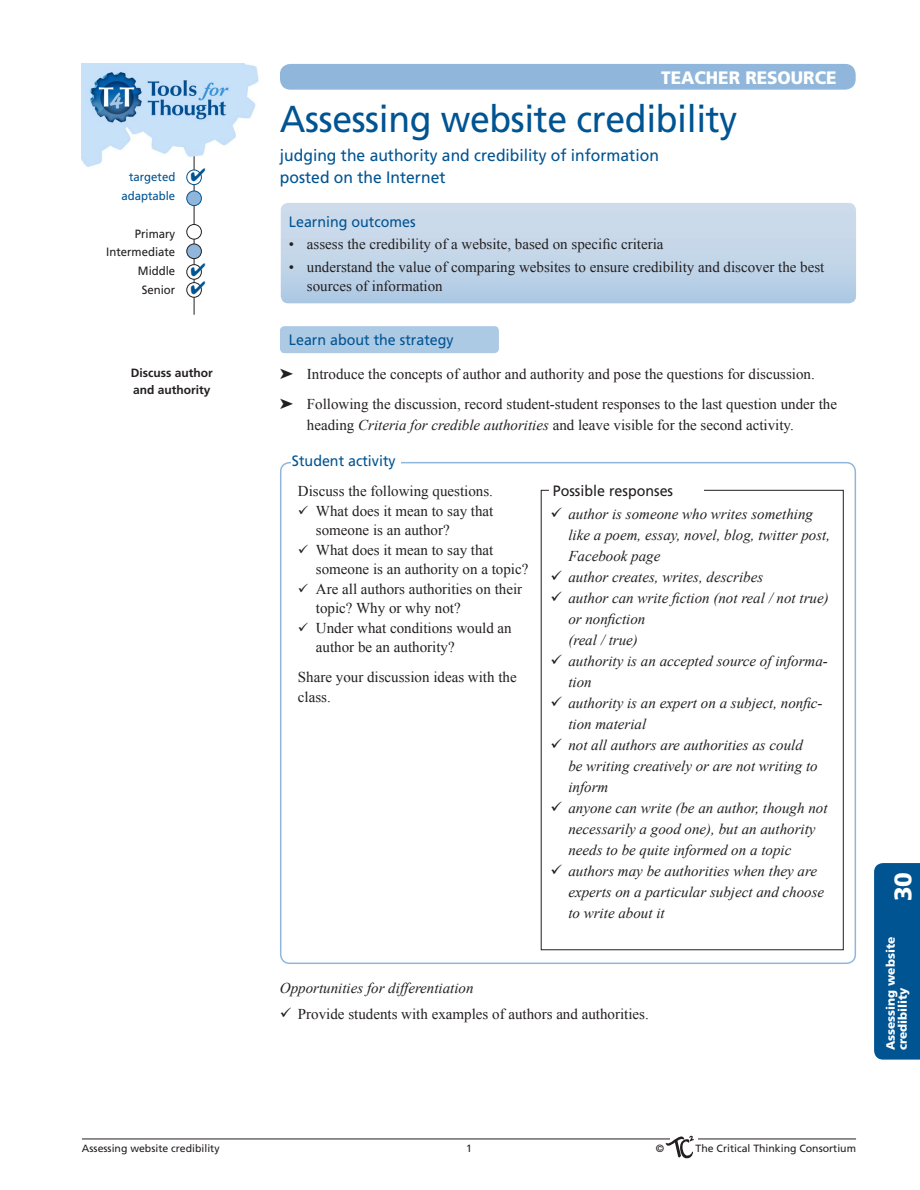
<style>
.page{position:relative;width:920px;height:1190px;background:#fff}
.page>*{position:absolute;margin:0;border:0;box-sizing:border-box;transform-origin:0 0}
.t1{font:37.5px "Frutiger";letter-spacing:-.01em;color:#015492;scale:.95 1}
.t2{font:900 24px "Frutiger";color:#fff}
.t3{font:900 18px "Frutiger";color:#fff;scale:.95 1}
.t4{font:16.5px/22.5px "Frutiger";color:#015492;scale:.95 1}
.t5{font:15px/19.5px "Times New Roman";color:#231f20}
.t6{font:italic 15px/21px "Times New Roman";color:#231f20}
.t7{font:15px "Frutiger";color:#015492;scale:.95 1}
.t8{font:15px "Frutiger";color:#231f20;scale:.95 1}
.t9{font:12px/18.8px "Frutiger";color:#231f20;text-align:right;scale:.95 1}
.t10{font:900 12px/12px "Frutiger";color:#fff}
.t11{font:700 12px/16.5px "Frutiger";color:#231f20}
.t12{font:12px/18.8px "Frutiger";color:#015492;text-align:right;scale:.95 1}
.t13{font:10.5px "Frutiger";color:#231f20}
.s1{font-style:italic}
</style>
<div class="page">
<hr style="left:82px;top:1139px;width:774px;height:1px;background:#231f20">
<hr style="left:670px;top:1137px;width:28px;height:3px;background:#fff">
<svg style="left:666px;top:1135px;width:28px;height:24px"></svg>
<img style="left:82px;top:64px;width:177px;height:110px">
<hr style="left:194px;top:156px;width:1px;height:159px;background:#231f20">
<div style="left:187px;top:224px;width:14px;height:15px;background:#fff;border-radius:50%"></div>
<div style="left:187px;top:224px;width:15px;height:15px;border:1px solid #231f20;border-radius:50%"></div>
<div style="left:187px;top:170px;width:14px;height:15px;background:#fff;border-radius:50%"></div>
<div style="left:187px;top:170px;width:15px;height:15px;border:1px solid #015492;border-radius:50%"></div>
<div style="left:187px;top:191px;width:14px;height:15px;background:#90b7db;border-radius:50%"></div>
<div style="left:187px;top:191px;width:15px;height:15px;border:1px solid #015492;border-radius:50%"></div>
<div style="left:187px;top:264px;width:15px;height:15px;border:1px solid #231f20;border-radius:50%"></div>
<div style="left:187px;top:283px;width:14px;height:14px;background:#fff;border-radius:50%"></div>
<div style="left:187px;top:282px;width:15px;height:15px;border:1px solid #231f20;border-radius:50%"></div>
<div style="left:187px;top:244px;width:14px;height:15px;background:#90b7db;border-radius:50%"></div>
<div style="left:187px;top:244px;width:15px;height:15px;border:1px solid #231f20;border-radius:50%"></div>
<div style="left:280px;top:64px;width:575px;height:26px;background:#90b7db;border-radius:10px"></div>
<svg style="left:281px;top:203px;width:575px;height:100px;background:#c1d4e8"></svg>
<div style="left:280px;top:326px;width:219px;height:27px;background:#adcae5;border-radius:4px"></div>
<div style="left:280px;top:462px;width:576px;height:502px;border:2px solid #90b7db;border-radius:9px"></div>
<div style="left:291px;top:458px;width:110px;height:8px;background:#fff"></div>
<div style="left:874px;top:863px;width:46px;height:196px;background:#015492"></div>
<svg style="left:191px;top:168px;width:14px;height:14px"></svg>
<svg style="left:191px;top:263px;width:11px;height:31px"></svg>
<p class="t12" style="left:121px;top:168px;width:58px">targeted adaptable</p>
<p class="t9" style="left:106px;top:224px;width:74px">Primary<br>Intermediate<br>Middle<br>Senior</p>
<p class="t11" style="left:131px;top:365px;width:83px">Discuss author and authority</p>
<p class="t3" style="left:661px;top:67px;width:186px">TEACHER RESOURCE</p>
<h1 class="t1" style="left:280px;top:97px;width:483px">Assessing website credibility</h1>
<p class="t4" style="left:280px;top:144px;width:400px">judging the authority and credibility of information posted on the Internet</p>
<p class="t7" style="left:289px;top:213px;width:135px">Learning outcomes</p>
<p class="t5" style="left:289px;top:234px;width:376px">• assess the credibility of a website, based on specific criteria</p>
<p class="t5" style="left:307px;top:257px;width:519px;text-indent:-18px">• understand the value of comparing websites to ensure credibility and discover the best sources of information</p>
<p class="t7" style="left:289px;top:331px;width:175px">Learn about the strategy</p>
<p class="t5" style="left:280px;top:359px;width:558px;line-height:30px">➤ Introduce the concepts of author and authority and pose the questions for discussion.<br>➤ Following the discussion, record student-student responses to the last question under the</p>
<p class="t5" style="left:307px;top:415px;width:488px">heading <span class="s1">Criteria for credible authorities</span> and leave visible for the second activity.</p>
<p class="t7" style="left:292px;top:452px;width:111px">Student activity</p>
<p class="t5" style="left:298px;top:481px;width:196px">Discuss the following questions.</p>
<p class="t5" style="left:316px;top:501px;width:179px;text-indent:-18px">✓ What does it mean to say that someone is an author?</p>
<p class="t5" style="left:316px;top:540px;width:214px;text-indent:-18px">✓ What does it mean to say that someone is an authority on a topic?</p>
<p class="t5" style="left:316px;top:579px;width:208px;text-indent:-18px">✓ Are all authors authorities on their topic? Why or why not?</p>
<p class="t5" style="left:316px;top:618px;width:197px;text-indent:-18px">✓ Under what conditions would an author be an authority?</p>
<p class="t5" style="left:298px;top:667px;width:220px">Share your discussion ideas with the class.</p>
<p class="t8" style="left:553px;top:482px;width:128px">Possible responses</p>
<p class="t6" style="left:568px;top:503px;width:263px;text-indent:-18px">✓ author is someone who writes something like a poem, essay, novel, blog, twitter post,<br>Facebook page</p>
<p class="t6" style="left:550px;top:566px;width:214px">✓ author creates, writes, describes</p>
<p class="t6" style="left:568px;top:587px;width:262px;text-indent:-18px">✓ author can write fiction (not real / not true) or nonfiction<br>(real / true)</p>
<p class="t6" style="left:568px;top:650px;width:261px;text-indent:-18px">✓ authority is an accepted source of informa&shy;tion</p>
<p class="t6" style="left:568px;top:692px;width:256px;text-indent:-18px">✓ authority is an expert on a subject, nonfic&shy;tion material</p>
<p class="t6" style="left:568px;top:734px;width:251px;text-indent:-18px">✓ not all authors are authorities as could be writing creatively or are not writing to inform</p>
<p class="t6" style="left:568px;top:797px;width:261px;text-indent:-18px">✓ anyone can write (be an author, though not necessarily a good one), but an authority needs to be quite informed on a topic</p>
<p class="t6" style="left:568px;top:860px;width:257px;text-indent:-18px">✓ authors may be authorities when they are experts on a particular subject and choose to write about it</p>
<p class="t6" style="left:280px;top:977px;width:195px">Opportunities for differentiation</p>
<p class="t5" style="left:280px;top:1003px;width:370px">✓ Provide students with examples of authors and authorities.</p>
<h2 class="t2" style="left:888px;top:901px;width:31px;rotate:-90deg">30</h2>
<p class="t10" style="left:884px;top:1050px;width:115px;rotate:-90deg">Assessing website credibility</p>
<p class="t13" style="left:82px;top:1142px;width:139px">Assessing website credibility</p>
<p class="t13" style="left:466px;top:1142px;width:7px">1</p>
<p class="t13" style="left:656px;top:1142px;width:10px">©</p>
<p class="t13" style="left:695px;top:1142px;width:162px">The Critical Thinking Consortium</p>
</div>
